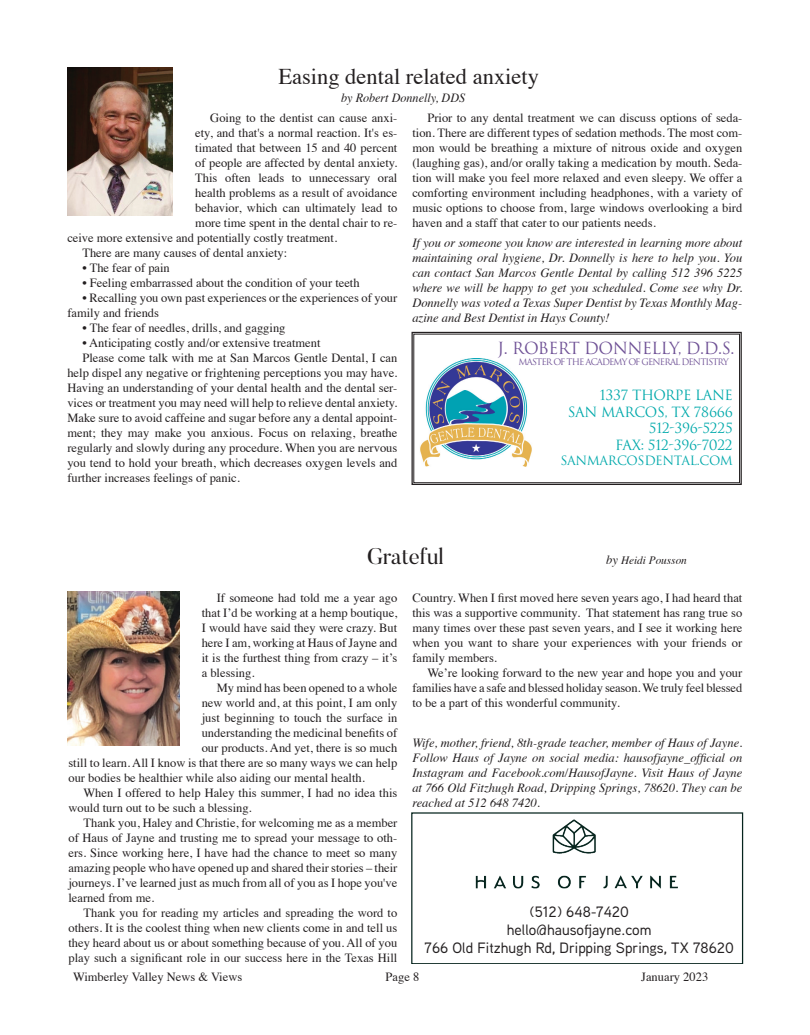
<style>
.page{position:relative;width:810px;height:1035px;background:#fff}
.page>*{position:absolute;margin:0;border:0;box-sizing:border-box;transform-origin:0 0}
.t1{font:22.5px "Times";color:#231f20}
.Joey_Column_Body{font:22.5px "Butler";color:#231f20}
.t2{font:16.25px "Trajan";letter-spacing:-.03em;color:#6e5095}
.t3{font:500 15px/18px "Aaux Next";color:#231f20;text-align:center}
.t4{font:13.75px/16.5px "Trajan";letter-spacing:-.03em;color:#00a9ab;text-align:right}
.Col__Body{font:12.5px/15px "Times";color:#231f20;text-align:justify}
.Joey_Column_Body-2{font:12.5px/15px "Times";color:#231f20;text-align:justify}
.Bio{font:italic 12.5px/15px "Times";color:#231f20;text-align:justify}
.Joey_Bio{font:italic 12.5px/15px "Times";color:#231f20;text-align:justify}
.By_Line{font:italic 12.5px "Times";color:#231f20}
.t5{font:12.5px "Trajan";letter-spacing:-.03em;color:#00a9ab}
.Joey_By_Line{font:italic 11.25px "Times";color:#231f20}
.t6{font:8.75px "Trajan";letter-spacing:-.1em;color:#6e5095}
.s1{font-size:12.5px}
</style>
<div class="page">
<img style="left:67px;top:68px;width:106px;height:148px">
<svg style="left:411px;top:331px;width:331px;height:154px"></svg>
<div style="left:414px;top:334px;width:326px;height:149px;border:1px solid #231f20"></div>
<img style="left:420px;top:358px;width:112px;height:110px">
<img style="left:67px;top:591px;width:112px;height:155px">
<div style="left:411px;top:812px;width:332px;height:152px;border:1px solid #06241d"></div>
<img style="left:475px;top:819px;width:203px;height:70px">
<p class="t1" style="left:278px;top:56px;width:262px">Easing dental related anxiety</p>
<p class="By_Line" style="left:341px;top:87px;width:125px">by Robert Donnelly, DDS</p>
<p class="Col__Body" style="left:210px;top:109px;width:189px">Going to the dentist can cause anxi-</p>
<p class="Col__Body" style="left:195px;top:124px;width:204px">ety, and that's a normal reaction. It's es-</p>
<p class="Col__Body" style="left:195px;top:139px;width:204px">timated that between 15 and 40 percent</p>
<p class="Col__Body" style="left:195px;top:154px;width:204px">of people are affected by dental anxiety.</p>
<p class="Col__Body" style="left:195px;top:169px;width:204px">This often leads to unnecessary oral</p>
<p class="Col__Body" style="left:195px;top:184px;width:204px">health problems as a result of avoidance</p>
<p class="Col__Body" style="left:195px;top:199px;width:204px">behavior, which can ultimately lead to</p>
<p class="Col__Body" style="left:195px;top:214px;width:204px">more time spent in the dental chair to re-</p>
<p class="Col__Body" style="left:67px;top:229px;width:271px">ceive more extensive and potentially costly treatment.</p>
<p class="Col__Body" style="left:82px;top:244px;width:206px">There are many causes of dental anxiety:</p>
<p class="Col__Body" style="left:82px;top:259px;width:89px">• The fear of pain</p>
<p class="Col__Body" style="left:82px;top:274px;width:279px">• Feeling embarrassed about the condition of your teeth</p>
<p class="Col__Body" style="left:67px;top:289px;width:332px;text-indent:15px">• Recalling you own past experiences or the experiences of your family and friends</p>
<p class="Col__Body" style="left:82px;top:319px;width:205px">• The fear of needles, drills, and gagging</p>
<p class="Col__Body" style="left:82px;top:334px;width:240px">• Anticipating costly and/or extensive treatment</p>
<p class="Col__Body" style="left:67px;top:349px;width:332px;text-indent:15px">Please come talk with me at San Marcos Gentle Dental, I can help dispel any negative or frightening perceptions you may have.<br>Having an understanding of your dental health and the dental ser&shy;vices or treatment you may need will help to relieve dental anxiety.<br>Make sure to avoid caffeine and sugar before any a dental appoint&shy;ment; they may make you anxious. Focus on relaxing, breathe regularly and slowly during any procedure. When you are nervous you tend to hold your breath, which decreases oxygen levels and further increases feelings of panic.</p>
<p class="Col__Body" style="left:412px;top:109px;width:332px;text-indent:15px">Prior to any dental treatment we can discuss options of seda&shy;tion. There are different types of sedation methods. The most com&shy;mon would be breathing a mixture of nitrous oxide and oxygen (laughing gas), and/or orally taking a medication by mouth. Seda&shy;tion will make you feel more relaxed and even sleepy. We offer a comforting environment including headphones, with a variety of music options to choose from, large windows overlooking a bird haven and a staff that cater to our patients needs.</p>
<p class="Bio" style="left:412px;top:234px;width:331px">If you or someone you know are interested in learning more about maintaining oral hygiene, Dr. Donnelly is here to help you. You can contact San Marcos Gentle Dental by calling 512 396 5225 where we will be happy to get you scheduled. Come see why Dr.<br>Donnelly was voted a Texas Super Dentist by Texas Monthly Mag&shy;azine and Best Dentist in Hays County!</p>
<p class="t2" style="left:498px;top:339px;width:238px">J. ROBERT DONNELLY, D.D.S.</p>
<p class="t6" style="left:518px;top:357px;width:212px">MASTER OF THE ACADEMY OF GENERAL DENTISTRY</p>
<p class="t4" style="left:568px;top:387px;width:166px">1337 THORPE LANE<br>SAN MARCOS, TX 78666<br>512-396-5225<br>FAX: 512-396-7022</p>
<p class="t5" style="left:560px;top:453px;width:174px">SANMARCOSDENTAL.COM</p>
<p class="Joey_Column_Body" style="left:367px;top:542px;width:78px">Grateful</p>
<p class="Joey_By_Line" style="left:606px;top:551px;width:82px"><span class="s1">by</span> Heidi Pousson</p>
<p class="Joey_Column_Body-2" style="left:202px;top:589px;width:197px;text-indent:15px">If someone had told me a year ago that I’d be working at a hemp boutique, I would have said they were crazy. But here I am, working at Haus of Jayne and it is the furthest thing from crazy – it’s a blessing.</p>
<p class="Joey_Column_Body-2" style="left:217px;top:679px;width:182px">My mind has been opened to a whole</p>
<p class="Joey_Column_Body-2" style="left:202px;top:694px;width:197px">new world and, at this point, I am only</p>
<p class="Joey_Column_Body-2" style="left:202px;top:709px;width:197px">just beginning to touch the surface in</p>
<p class="Joey_Column_Body-2" style="left:202px;top:724px;width:197px">understanding the medicinal benefits of</p>
<p class="Joey_Column_Body-2" style="left:202px;top:739px;width:197px">our products. And yet, there is so much</p>
<p class="Joey_Column_Body-2" style="left:68px;top:754px;width:330px">still to learn. All I know is that there are so many ways we can help</p>
<p class="Joey_Column_Body-2" style="left:68px;top:769px;width:298px">our bodies be healthier while also aiding our mental health.</p>
<p class="Joey_Column_Body-2" style="left:68px;top:784px;width:330px;text-indent:15px">When I offered to help Haley this summer, I had no idea this would turn out to be such a blessing.</p>
<p class="Joey_Column_Body-2" style="left:68px;top:814px;width:330px;text-indent:15px">Thank you, Haley and Christie, for welcoming me as a member of Haus of Jayne and trusting me to spread your message to oth&shy;ers. Since working here, I have had the chance to meet so many amazing people who have opened up and shared their stories – their journeys. I’ve learned just as much from all of you as I hope you've learned from me.</p>
<p class="Joey_Column_Body-2" style="left:68px;top:904px;width:330px;text-indent:15px">Thank you for reading my articles and spreading the word to others. It is the coolest thing when new clients come in and tell us they heard about us or about something because of you. All of you play such a significant role in our success here in the Texas Hill</p>
<p class="Joey_Column_Body-2" style="left:412px;top:589px;width:332px">Country. When I first moved here seven years ago, I had heard that this was a supportive community. That statement has rang true so many times over these past seven years, and I see it working here when you want to share your experiences with your friends or family members.</p>
<p class="Joey_Column_Body-2" style="left:412px;top:664px;width:332px;text-indent:15px">We’re looking forward to the new year and hope you and your families have a safe and blessed holiday season. We truly feel blessed to be a part of this wonderful community.</p>
<p class="Joey_Bio" style="left:412px;top:734px;width:332px">Wife, mother, friend, 8th-grade teacher, member of Haus of Jayne.<br>Follow Haus of Jayne on social media: hausofjayne_official on Instagram and Facebook.com/HausofJayne. Visit Haus of Jayne at 766 Old Fitzhugh Road, Dripping Springs, 78620. They can be reached at 512 648 7420.</p>
<p class="t3" style="left:425px;top:902px;width:311px">(512) 648-7420<br>hello@hausofjayne.com<br>766 Old Fitzhugh Rd, Dripping Springs, TX 78620</p>
<p class="Col__Body" style="left:73px;top:969px;width:171px">Wimberley Valley News &amp; Views</p>
<p class="Col__Body" style="left:386px;top:969px;width:35px">Page 8</p>
<p class="Col__Body" style="left:641px;top:969px;width:68px">January 2023</p>
</div>
